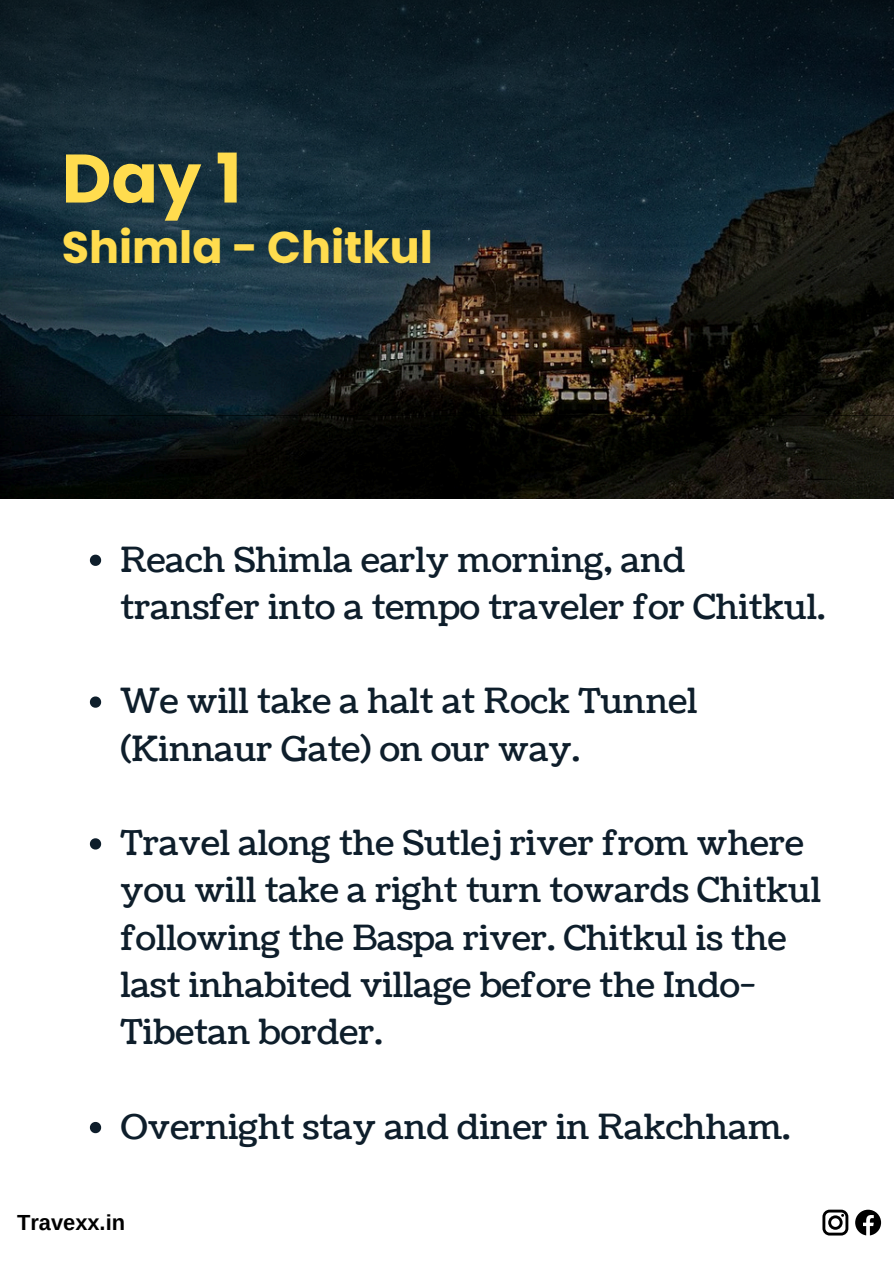
<style>
.page{position:relative;width:894px;height:1264px;background:#fff}
.page>*{position:absolute;margin:0;border:0;box-sizing:border-box;transform-origin:0 0}
.t1{font:700 68.4px "Poppins";color:#ffdc4e}
.t2{font:700 44.4px "Poppins";color:#ffdc4e}
.t3{font:34.5px/47.2px "Coustard";color:#0e1e2b}
.t4{font:700 21.9px "Arimo";color:#000}
</style>
<div class="page">
<img style="left:0;top:415px;width:893px;height:83px">
<svg style="left:0;top:0;width:893px;height:415px;background:#15232a"></svg>
<svg style="left:855px;top:1209px;width:25px;height:26px"></svg>
<svg style="left:822px;top:1209px;width:26px;height:26px"></svg>
<svg style="left:90px;top:554px;width:11px;height:12px"></svg>
<svg style="left:90px;top:696px;width:11px;height:11px"></svg>
<svg style="left:90px;top:838px;width:11px;height:11px"></svg>
<svg style="left:90px;top:1121px;width:11px;height:12px"></svg>
<p class="t1" style="left:62px;top:131px;width:181px">Day 1</p>
<p class="t2" style="left:62px;top:217px;width:372px">Shimla - Chitkul</p>
<p class="t3" style="left:120px;top:537px;width:706px">Reach Shimla early morning, and transfer into a tempo traveler for Chitkul.</p>
<p class="t3" style="left:120px;top:678px;width:578px">We will take a halt at Rock Tunnel (Kinnaur Gate) on our way.</p>
<h1 class="t3" style="left:120px;top:820px;width:702px">Travel along the Sutlej river from where you will take a right turn towards Chitkul following the Baspa river. Chitkul is the last inhabited village before the Indo-Tibetan border.</h1>
<p class="t3" style="left:120px;top:1104px;width:671px">Overnight stay and diner in Rakchham.</p>
<p class="t4" style="left:17px;top:1210px;width:110px">Travexx.in</p>
</div>
